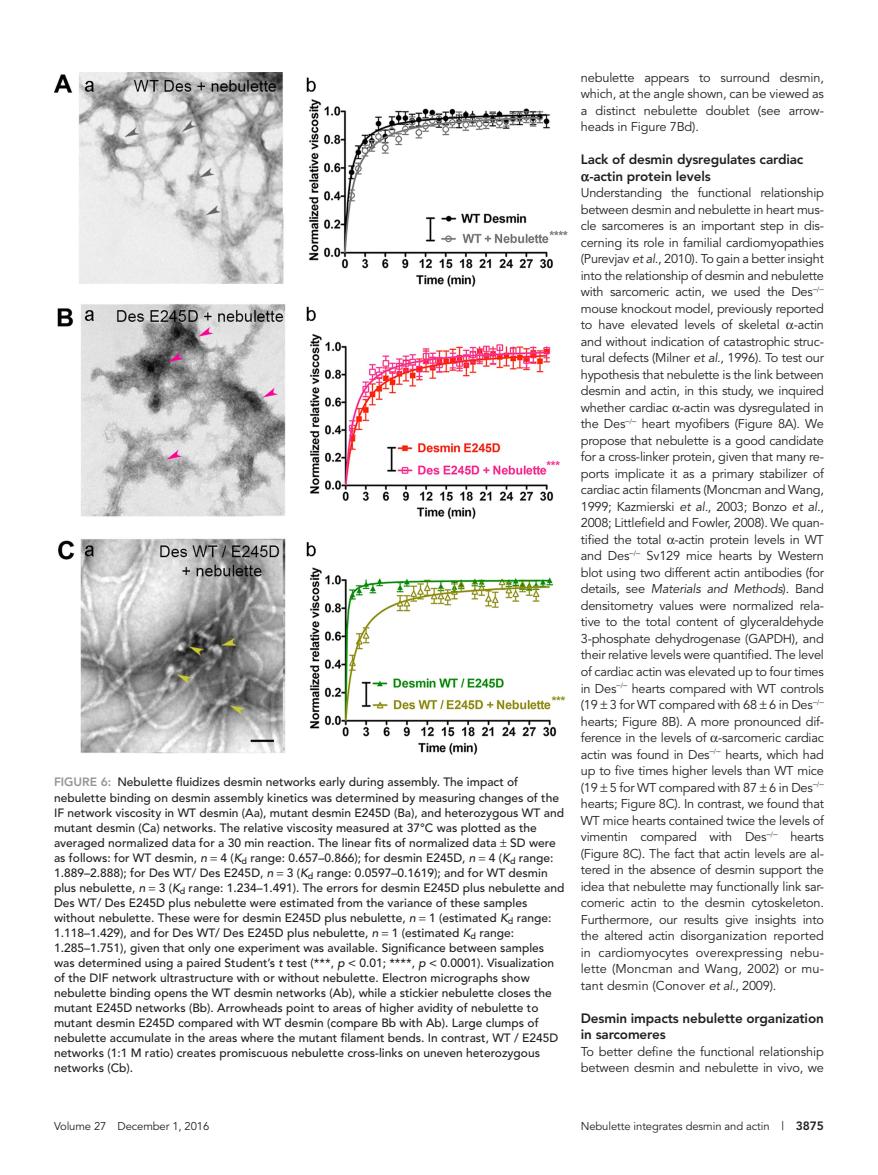
<style>
.page{position:relative;width:878px;height:1175px;background:#fff}
.page>*{position:absolute;margin:0;border:0;box-sizing:border-box;transform-origin:0 0}
.t1{font:800 13.5px/16.5px "Avenir";letter-spacing:-.01em;color:#231f20}
.ParaFL{font:12.75px/16.5px "Avenir";letter-spacing:-.01em;color:#231f20;text-align:justify}
.Para{font:12.75px/16.5px "Avenir";letter-spacing:-.01em;color:#231f20;text-align:justify}
.FigCaption{font:500 12px/15px "Avenir";color:#231f20}
.t2{font:11.25px "Avenir";letter-spacing:-.01em;color:#231f20}
.s1{font-weight:800;color:#939598}
.s2{font-style:italic}
.s3{font-size:12px}
.s4{font-weight:800;font-size:12px}
</style>
<div class="page">
<img style="left:54px;top:72px;width:513px;height:682px">
<p class="FigCaption" style="left:54px;top:775px;width:512px"><span class="s1">FIGURE 6:</span> Nebulette fluidizes desmin networks early during assembly. The impact of nebulette binding on desmin assembly kinetics was determined by measuring changes of the IF network viscosity in WT desmin (Aa), mutant desmin E245D (Ba), and heterozygous WT and mutant desmin (Ca) networks. The relative viscosity measured at 37°C was plotted as the averaged normalized data for a 30 min reaction. The linear fits of normalized data SD were as follows: for WT desmin, <span class="s2">n</span> 4 (<span class="s2">K</span><sub>d</sub> range: 0.657–0.866); for desmin E245D, <span class="s2">n</span> 4 (<span class="s2">K</span><sub>d</sub> range:<br>1.889–2.888); for Des WT/ Des E245D, <span class="s2">n</span> 3 (<span class="s2">K</span><sub>d</sub> range: 0.0597–0.1619); and for WT desmin plus nebulette, <span class="s2">n</span> 3 (<span class="s2">K</span><sub>d</sub> range: 1.234–1.491). The errors for desmin E245D plus nebulette and Des WT/ Des E245D plus nebulette were estimated from the variance of these samples without nebulette. These were for desmin E245D plus nebulette, <span class="s2">n</span> 1 (estimated <span class="s2">K</span><sub>d</sub> range:<br>1.118–1.429), and for Des WT/ Des E245D plus nebulette, <span class="s2">n</span> 1 (estimated <span class="s2">K</span><sub>d</sub> range:<br>1.285–1.751), given that only one experiment was available. Significance between samples was determined using a paired Student’s <span class="s2">t</span> test (***, <span class="s2">p</span> &lt; 0.01; ****, <span class="s2">p</span> &lt; 0.0001). Visualization of the DIF network ultrastructure with or without nebulette. Electron micrographs show nebulette binding opens the WT desmin networks (Ab), while a stickier nebulette closes the mutant E245D networks (Bb). Arrowheads point to areas of higher avidity of nebulette to mutant desmin E245D compared with WT desmin (compare Bb with Ab). Large clumps of nebulette accumulate in the areas where the mutant filament bends. In contrast, WT / E245D networks (1:1 M ratio) creates promiscuous nebulette cross-links on uneven heterozygous networks (Cb).</p>
<p class="Para" style="left:580px;top:69px;width:245px">nebulette appears to surround desmin, which, at the angle shown, can be viewed as a distinct nebulette doublet (see arrow&shy;heads in Figure 7Bd).</p>
<h2 class="t1" style="left:589px;top:151px;width:215px;text-indent:-9px">Lack of desmin dysregulates cardiac -actin protein levels</h2>
<p class="ParaFL" style="left:580px;top:185px;width:245px">Understanding the functional relationship between desmin and nebulette in heart mus&shy;cle sarcomeres is an important step in dis&shy;cerning its role in familial cardiomyopathies (Purevjav <span class="s2">et al.</span>, 2010). To gain a better insight into the relationship of desmin and nebulette with sarcomeric actin, we used the Des− − mouse knockout model, previously reported to have elevated levels of skeletal -actin and without indication of catastrophic struc&shy;tural defects (Milner <span class="s2">et al.</span>, 1996). To test our hypothesis that nebulette is the link between desmin and actin, in this study, we inquired whether cardiac -actin was dysregulated in the Des− − heart myofibers (Figure 8A). We propose that nebulette is a good candidate for a cross-linker protein, given that many re&shy;ports implicate it as a primary stabilizer of cardiac actin filaments (Moncman and Wang, 1999; Kazmierski <span class="s2">et al.</span>, 2003; Bonzo <span class="s2">et al.</span>, 2008; Littlefield and Fowler, 2008). We quan&shy;tified the total -actin protein levels in WT and Des− − Sv129 mice hearts by Western blot using two different actin antibodies (for details, see <span class="s2">Materials and Methods</span>). Band densitometry values were normalized rela&shy;tive to the total content of glyceraldehyde 3-phosphate dehydrogenase (GAPDH), and their relative levels were quantified. The level of cardiac actin was elevated up to four times in Des− − hearts compared with WT controls (19 3 for WT compared with 68 6 in Des− − hearts; Figure 8B). A more pronounced dif&shy;ference in the levels of -sarcomeric cardiac actin was found in Des− − hearts, which had up to five times higher levels than WT mice (19 5 for WT compared with 87 6 in Des− − hearts; Figure 8C). In contrast, we found that WT mice hearts contained twice the levels of vimentin compared with Des− − hearts (Figure 8C). The fact that actin levels are al&shy;tered in the absence of desmin support the idea that nebulette may functionally link sar&shy;comeric actin to the desmin cytoskeleton.<br>Furthermore, our results give insights into the altered actin disorganization reported in cardiomyocytes overexpressing nebu&shy;lette (Moncman and Wang, 2002) or mu&shy;tant desmin (Conover <span class="s2">et al.</span>, 2009).</p>
<h2 class="t1" style="left:581px;top:1009px;width:244px">Desmin impacts nebulette organization in sarcomeres</h2>
<p class="ParaFL" style="left:581px;top:1043px;width:245px">To better define the functional relationship between desmin and nebulette in vivo, we</p>
<p class="t2" style="left:54px;top:1119px;width:157px">Volume 27 December 1, 2016</p>
<p class="t2" style="left:580px;top:1119px;width:245px">Nebulette integrates desmin and actin <span class="s3">|</span> <span class="s4">3875</span></p>
</div>
